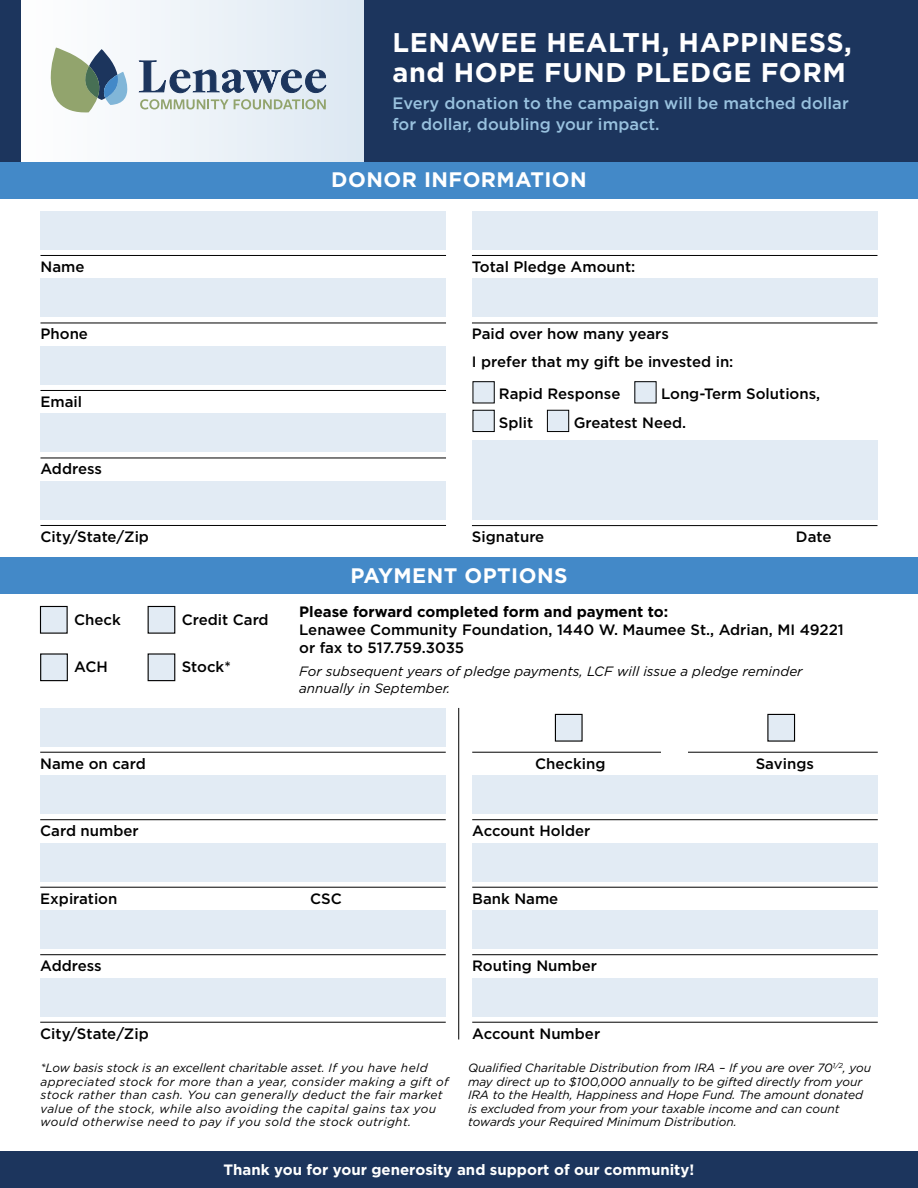
<style>
.page{position:relative;width:918px;height:1188px;background:#fff}
.page>*{position:absolute;margin:0;border:0;box-sizing:border-box;transform-origin:0 0}
.t1{font:700 27px/30px "Gotham";letter-spacing:.02em;color:#fff}
.t2{font:700 21px "Gotham";letter-spacing:.02em;color:#fff}
.t3{font:500 16.5px/21px "Gotham";color:#99c2df}
.t4{font:500 15px/18px "Gotham";color:#000}
.t5{font:700 15px "Gotham";color:#fff}
.t6{font:italic 13.5px/16.5px "Gotham";color:#000}
.t7{font:italic 12px/13.5px "Gotham";letter-spacing:.03em;color:#000}
.t8{font:italic 12px/13.5px "Gotham";color:#000}
.s1{font-weight:700}
</style>
<div class="page">
<div style="left:0;top:0;width:375px;height:162px;background:linear-gradient(to right,#fff,#dbe7f2)"></div>
<div style="left:364px;top:0;width:554px;height:162px;background:#1c355d"></div>
<svg style="left:31px;top:48px;width:295px;height:67px"></svg>
<div style="left:0;top:0;width:21px;height:162px;background:#1c355d"></div>
<div style="left:0;top:162px;width:918px;height:37px;background:#4389c8"></div>
<hr style="left:40px;top:255px;width:406px;height:1px;background:#000">
<hr style="left:40px;top:323px;width:406px;height:1px;background:#000">
<hr style="left:40px;top:390px;width:406px;height:1px;background:#000">
<hr style="left:40px;top:458px;width:406px;height:1px;background:#000">
<hr style="left:40px;top:525px;width:406px;height:1px;background:#000">
<hr style="left:472px;top:525px;width:406px;height:1px;background:#000">
<div style="left:0;top:557px;width:918px;height:37px;background:#4389c8"></div>
<hr style="left:472px;top:255px;width:406px;height:1px;background:#000">
<hr style="left:472px;top:323px;width:406px;height:1px;background:#000">
<div style="left:40px;top:606px;width:27px;height:27px;background:#e2ebf4"></div>
<div style="left:40px;top:606px;width:28px;height:28px;border:1px solid #000"></div>
<div style="left:148px;top:606px;width:27px;height:27px;background:#e2ebf4"></div>
<div style="left:148px;top:606px;width:27px;height:28px;border:1px solid #000"></div>
<div style="left:41px;top:654px;width:26px;height:27px;background:#e2ebf4"></div>
<div style="left:40px;top:653px;width:28px;height:28px;border:1px solid #000"></div>
<div style="left:148px;top:654px;width:27px;height:27px;background:#e2ebf4"></div>
<div style="left:148px;top:653px;width:27px;height:28px;border:1px solid #000"></div>
<div style="left:0;top:1151px;width:918px;height:37px;background:#1c355d"></div>
<div style="left:40px;top:211px;width:406px;height:39px;background:#e2ebf4"></div>
<div style="left:40px;top:279px;width:406px;height:38px;background:#e2ebf4"></div>
<div style="left:40px;top:346px;width:406px;height:39px;background:#e2ebf4"></div>
<div style="left:40px;top:414px;width:406px;height:38px;background:#e2ebf4"></div>
<div style="left:40px;top:481px;width:406px;height:39px;background:#e2ebf4"></div>
<div style="left:472px;top:211px;width:406px;height:39px;background:#e2ebf4"></div>
<div style="left:472px;top:279px;width:406px;height:38px;background:#e2ebf4"></div>
<div style="left:472px;top:440px;width:406px;height:80px;background:#e2ebf4"></div>
<div style="left:40px;top:708px;width:406px;height:39px;background:#e2ebf4"></div>
<div style="left:40px;top:775px;width:406px;height:39px;background:#e2ebf4"></div>
<div style="left:40px;top:843px;width:406px;height:39px;background:#e2ebf4"></div>
<div style="left:40px;top:910px;width:406px;height:39px;background:#e2ebf4"></div>
<div style="left:40px;top:978px;width:406px;height:39px;background:#e2ebf4"></div>
<hr style="left:40px;top:752px;width:406px;height:1px;background:#000">
<hr style="left:40px;top:819px;width:406px;height:1px;background:#000">
<hr style="left:40px;top:887px;width:406px;height:1px;background:#000">
<hr style="left:40px;top:954px;width:406px;height:1px;background:#000">
<hr style="left:40px;top:1022px;width:406px;height:1px;background:#000">
<div style="left:472px;top:775px;width:406px;height:39px;background:#e2ebf4"></div>
<div style="left:472px;top:843px;width:406px;height:39px;background:#e2ebf4"></div>
<div style="left:472px;top:910px;width:406px;height:39px;background:#e2ebf4"></div>
<div style="left:472px;top:978px;width:406px;height:39px;background:#e2ebf4"></div>
<hr style="left:472px;top:752px;width:406px;height:1px;background:#000">
<hr style="left:472px;top:819px;width:406px;height:1px;background:#000">
<hr style="left:472px;top:887px;width:406px;height:1px;background:#000">
<hr style="left:472px;top:954px;width:406px;height:1px;background:#000">
<hr style="left:472px;top:1022px;width:406px;height:1px;background:#000">
<div style="left:555px;top:714px;width:27px;height:27px;background:#e2ebf4"></div>
<div style="left:555px;top:714px;width:28px;height:28px;border:1px solid #000"></div>
<div style="left:768px;top:714px;width:27px;height:27px;background:#e2ebf4"></div>
<div style="left:767px;top:714px;width:28px;height:28px;border:1px solid #000"></div>
<hr style="left:458px;top:708px;width:1px;height:331px;background:#000">
<div style="left:662px;top:740px;width:26px;height:23px;background:#fff"></div>
<div style="left:473px;top:382px;width:21px;height:21px;background:#e2ebf4"></div>
<div style="left:473px;top:410px;width:21px;height:22px;background:#e2ebf4"></div>
<div style="left:472px;top:410px;width:23px;height:22px;border:1px solid #000"></div>
<div style="left:635px;top:382px;width:21px;height:21px;background:#e2ebf4"></div>
<div style="left:547px;top:410px;width:22px;height:22px;background:#e2ebf4"></div>
<div style="left:547px;top:410px;width:22px;height:22px;border:1px solid #000"></div>
<p class="t4" style="left:40px;top:257px;width:45px">Name</p>
<p class="t4" style="left:40px;top:325px;width:49px">Phone</p>
<p class="t4" style="left:40px;top:392px;width:43px">Email</p>
<p class="t4" style="left:40px;top:460px;width:63px">Address</p>
<p class="t4" style="left:40px;top:527px;width:110px">City/State/Zip</p>
<p class="t4" style="left:74px;top:610px;width:48px">Check</p>
<p class="t4" style="left:182px;top:610px;width:88px">Credit Card</p>
<p class="t4" style="left:74px;top:658px;width:35px">ACH</p>
<p class="t4" style="left:182px;top:658px;width:51px">Stock*</p>
<p class="t4" style="left:40px;top:754px;width:107px">Name on card</p>
<p class="t4" style="left:40px;top:822px;width:100px">Card number</p>
<p class="t1" style="left:393px;top:27px;width:461px">LENAWEE HEALTH, HAPPINESS, and HOPE FUND PLEDGE FORM</p>
<p class="t3" style="left:393px;top:93px;width:458px">Every donation to the campaign will be matched dollar for dollar, doubling your impact.</p>
<p class="t2" style="left:331px;top:166px;width:257px">DONOR INFORMATION</p>
<p class="t4" style="left:472px;top:257px;width:165px">Total Pledge Amount:</p>
<p class="t4" style="left:472px;top:325px;width:198px">Paid over how many years</p>
<p class="t4" style="left:472px;top:353px;width:263px">I prefer that my gift be invested in:</p>
<p class="t4" style="left:499px;top:384px;width:123px">Rapid Response</p>
<p class="t4" style="left:661px;top:384px;width:161px">Long-Term Solutions,</p>
<p class="t4" style="left:499px;top:413px;width:36px">Split</p>
<p class="t4" style="left:574px;top:413px;width:114px">Greatest Need.</p>
<p class="t4" style="left:472px;top:527px;width:74px">Signature</p>
<p class="t4" style="left:796px;top:527px;width:37px">Date</p>
<p class="t2" style="left:351px;top:561px;width:218px">PAYMENT OPTIONS</p>
<p class="t4" style="left:299px;top:603px;width:546px"><span class="s1">Please forward completed form and payment to:<br></span>Lenawee Community Foundation, 1440 W. Maumee St., Adrian, MI 49221</p>
<p class="t4" style="left:299px;top:639px;width:167px">or fax to 517.759.3035</p>
<p class="t6" style="left:299px;top:663px;width:505px">For subsequent years of pledge payments, LCF will issue a pledge reminder annually in September.</p>
<p class="t4" style="left:535px;top:754px;width:72px">Checking</p>
<p class="t4" style="left:756px;top:754px;width:60px">Savings</p>
<p class="t4" style="left:472px;top:822px;width:120px">Account Holder</p>
<p class="t4" style="left:40px;top:889px;width:79px">Expiration</p>
<p class="t4" style="left:310px;top:889px;width:33px">CSC</p>
<p class="t4" style="left:472px;top:889px;width:88px">Bank Name</p>
<p class="t4" style="left:40px;top:957px;width:63px">Address</p>
<p class="t4" style="left:472px;top:957px;width:126px">Routing Number</p>
<p class="t4" style="left:40px;top:1024px;width:110px">City/State/Zip</p>
<p class="t4" style="left:472px;top:1024px;width:129px">Account Number</p>
<p class="t7" style="left:40px;top:1061px;width:410px">*Low basis stock is an excellent charitable asset. If you have held appreciated stock for more than a year, consider making a gift of stock rather than cash. You can generally deduct the fair market value of the stock, while also avoiding the capital gains tax you would otherwise need to pay if you sold the stock outright.</p>
<p class="t8" style="left:468px;top:1061px;width:405px">Qualified Charitable Distribution from IRA – If you are over 70<sup>1/2</sup>, you may direct up to $100,000 annually to be gifted directly from your IRA to the Health, Happiness and Hope Fund. The amount donated is excluded from your from your taxable income and can count towards your Required Minimum Distribution.</p>
<p class="t5" style="left:224px;top:1159px;width:472px">Thank you for your generosity and support of our community!</p>
</div>
